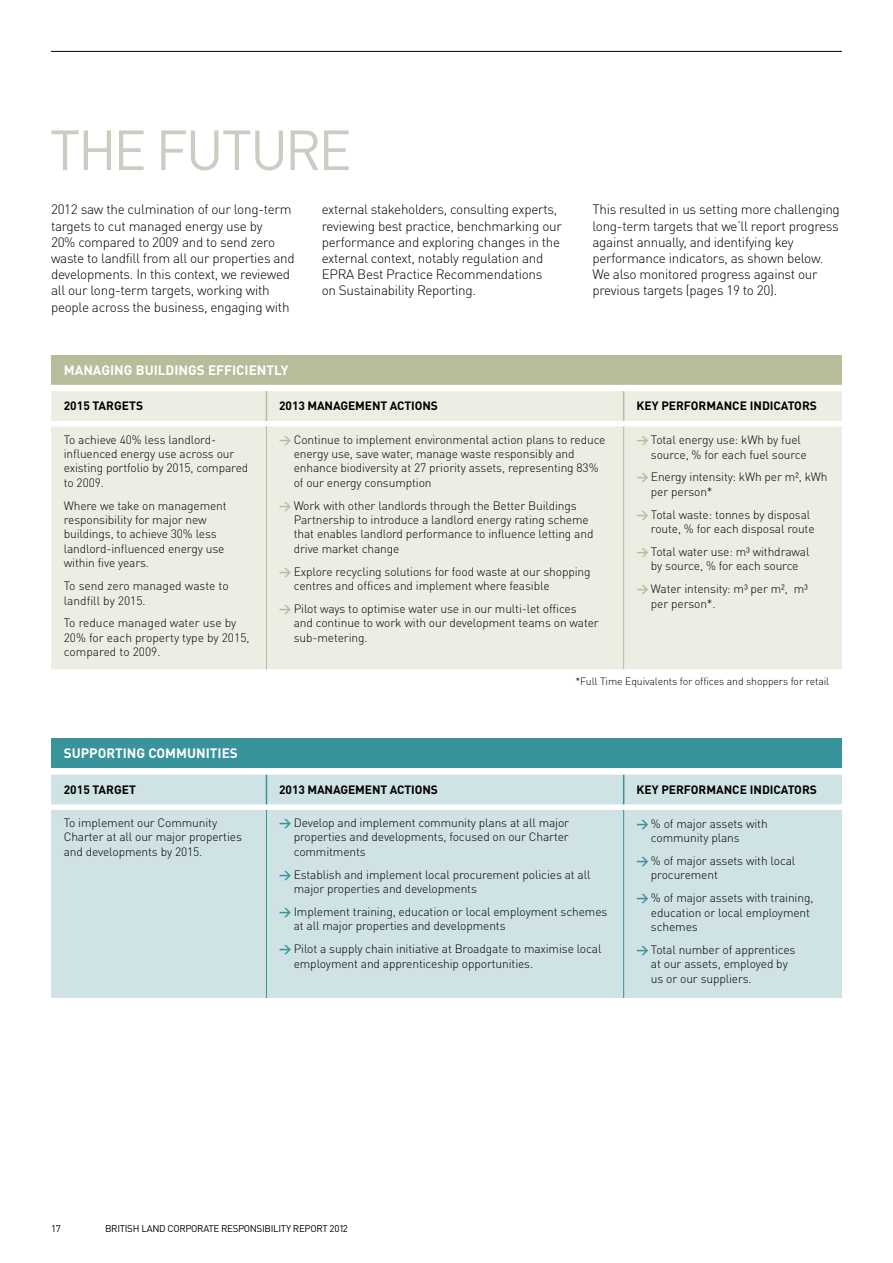
<style>
.page{position:relative;width:893px;height:1263px;background:#fff}
.page>*{position:absolute;margin:0;border:0;box-sizing:border-box;transform-origin:0 0}
.t1{font:55.65px "DIN Pro";letter-spacing:-.04em;color:#cacec2}
.t2{font:300 13.5px/16.2px "DIN Pro";letter-spacing:-.02em;color:#000}
.t3{font:700 13.5px "DIN Pro";color:#fff}
.t4{font:300 12px/14.4px "DIN Pro";letter-spacing:-.01em;color:#000}
.t5{font:700 12px "DIN Pro";color:#000}
.t6{font:300 10.5px "DIN Pro";letter-spacing:-.01em;color:#000}
.t7{font:9.75px "DIN Pro";letter-spacing:-.03em;color:#000}
.s1{font-weight:700;color:#b8bc9b}
.s2{font-weight:700;color:#38939b}
</style>
<div class="page">
<hr style="left:51px;top:51px;width:791px;height:1px;background:#000">
<div style="left:51px;top:355px;width:791px;height:30px;background:#b8bc9b"></div>
<div style="left:51px;top:391px;width:791px;height:278px;background:#eceee4"></div>
<hr style="left:266px;top:391px;width:1px;height:30px;background:#b8bc9b">
<hr style="left:623px;top:391px;width:1px;height:30px;background:#b8bc9b">
<hr style="left:266px;top:426px;width:1px;height:243px;background:#b8bc9b">
<hr style="left:623px;top:426px;width:1px;height:243px;background:#b8bc9b">
<div style="left:51px;top:738px;width:791px;height:30px;background:#38939b"></div>
<div style="left:51px;top:810px;width:791px;height:188px;background:#cfe2e4"></div>
<svg style="left:51px;top:774px;width:791px;height:36px"></svg>
<hr style="left:266px;top:810px;width:1px;height:188px;background:#38939b">
<hr style="left:623px;top:810px;width:1px;height:188px;background:#38939b">
<h1 class="t1" style="left:50px;top:106px;width:303px">THE FUTURE</h1>
<p class="t2" style="left:51px;top:200px;width:245px">2012 saw the culmination of our long-term targets to cut managed energy use by<br>20% compared to 2009 and to send zero waste to landfill from all our properties and developments. In this context, we reviewed all our long-term targets, working with people across the business, engaging with</p>
<p class="t2" style="left:322px;top:200px;width:242px">external stakeholders, consulting experts, reviewing best practice, benchmarking our performance and exploring changes in the external context, notably regulation and EPRA Best Practice Recommendations<br>on Sustainability Reporting.</p>
<p class="t2" style="left:592px;top:200px;width:249px">This resulted in us setting more challenging long-term targets that we’ll report progress against annually, and identifying key performance indicators, as shown below.<br>We also monitored progress against our previous targets (pages 19 to 20).</p>
<p class="t3" style="left:64px;top:359px;width:226px">MANAGING BUILDINGS EFFICIENTLY</p>
<p class="t5" style="left:64px;top:396px;width:81px">2015 TARGETS</p>
<p class="t5" style="left:279px;top:396px;width:160px">2013 MANAGEMENT ACTIONS</p>
<p class="t5" style="left:636px;top:396px;width:182px">KEY PERFORMANCE INDICATORS</p>
<p class="t4" style="left:64px;top:431px;width:186px">To achieve 40% less landlord&shy;influenced energy use across our existing portfolio by 2015, compared to 2009.</p>
<p class="t4" style="left:64px;top:497px;width:164px">Where we take on management responsibility for major new buildings, to achieve 30% less landlord-influenced energy use within five years.</p>
<p class="t4" style="left:64px;top:577px;width:166px">To send zero managed waste to landfill by 2015.</p>
<p class="t4" style="left:64px;top:615px;width:187px">To reduce managed water use by<br>20% for each property type by 2015, compared to 2009.</p>
<p class="t4" style="left:294px;top:431px;width:313px;text-indent:-15px"><span class="s1">→</span> Continue to implement environmental action plans to reduce energy use, save water, manage waste responsibly and enhance biodiversity at 27 priority assets, representing 83% of our energy consumption</p>
<p class="t4" style="left:294px;top:497px;width:301px;text-indent:-15px"><span class="s1">→</span> Work with other landlords through the Better Buildings Partnership to introduce a landlord energy rating scheme that enables landlord performance to influence letting and drive market change</p>
<p class="t4" style="left:294px;top:563px;width:298px;text-indent:-15px"><span class="s1">→</span> Explore recycling solutions for food waste at our shopping centres and offices and implement where feasible</p>
<p class="t4" style="left:294px;top:600px;width:307px;text-indent:-15px"><span class="s1">→</span> Pilot ways to optimise water use in our multi-let offices and continue to work with our development teams on water sub-metering.</p>
<p class="t4" style="left:651px;top:432px;width:157px;text-indent:-15px"><span class="s1">→</span> Total energy use: kWh by fuel source, % for each fuel source</p>
<p class="t4" style="left:651px;top:469px;width:178px;text-indent:-15px"><span class="s1">→</span> Energy intensity: kWh per m², kWh per person*</p>
<p class="t4" style="left:651px;top:506px;width:165px;text-indent:-15px"><span class="s1">→</span> Total waste: tonnes by disposal route, % for each disposal route</p>
<p class="t4" style="left:636px;top:543px;width:175px;text-align:center"><span class="s1">→</span> Total water use: m³ withdrawal by source, % for each source</p>
<p class="t4" style="left:651px;top:581px;width:158px;text-indent:-15px"><span class="s1">→</span> Water intensity: m³ per m², m³ per person*.</p>
<p class="t6" style="left:575px;top:673px;width:255px">*Full Time Equivalents for offices and shoppers for retail</p>
<p class="t3" style="left:64px;top:742px;width:176px">SUPPORTING COMMUNITIES</p>
<p class="t5" style="left:64px;top:779px;width:74px">2015 TARGET</p>
<p class="t5" style="left:279px;top:779px;width:160px">2013 MANAGEMENT ACTIONS</p>
<p class="t5" style="left:636px;top:779px;width:182px">KEY PERFORMANCE INDICATORS</p>
<p class="t4" style="left:64px;top:814px;width:180px">To implement our Community<br>Charter at all our major properties and developments by 2015.</p>
<p class="t4" style="left:294px;top:814px;width:277px;text-align:justify;text-indent:-15px"><span class="s2">→</span> Develop and implement community plans at all major properties and developments, focused on our Charter commitments</p>
<p class="t4" style="left:294px;top:866px;width:298px;text-indent:-15px"><span class="s2">→</span> Establish and implement local procurement policies at all major properties and developments</p>
<p class="t4" style="left:294px;top:903px;width:315px;text-indent:-15px"><span class="s2">→</span> Implement training, education or local employment schemes at all major properties and developments</p>
<p class="t4" style="left:294px;top:941px;width:309px;text-indent:-15px"><span class="s2">→</span> Pilot a supply chain initiative at Broadgate to maximise local employment and apprenticeship opportunities.</p>
<p class="t4" style="left:651px;top:815px;width:118px;text-indent:-15px"><span class="s2">→</span> % of major assets with community plans</p>
<p class="t4" style="left:651px;top:852px;width:146px;text-indent:-15px"><span class="s2">→</span> % of major assets with local procurement</p>
<p class="t4" style="left:651px;top:890px;width:164px;text-indent:-15px"><span class="s2">→</span> % of major assets with training, education or local employment schemes</p>
<p class="t4" style="left:651px;top:941px;width:146px;text-indent:-15px"><span class="s2">→</span> Total number of apprentices at our assets, employed by us or our suppliers.</p>
<p class="t7" style="left:51px;top:1221px;width:11px">17</p>
<p class="t7" style="left:105px;top:1221px;width:244px">BRITISH LAND CORPORATE RESPONSIBILITY REPORT 2012</p>
</div>
